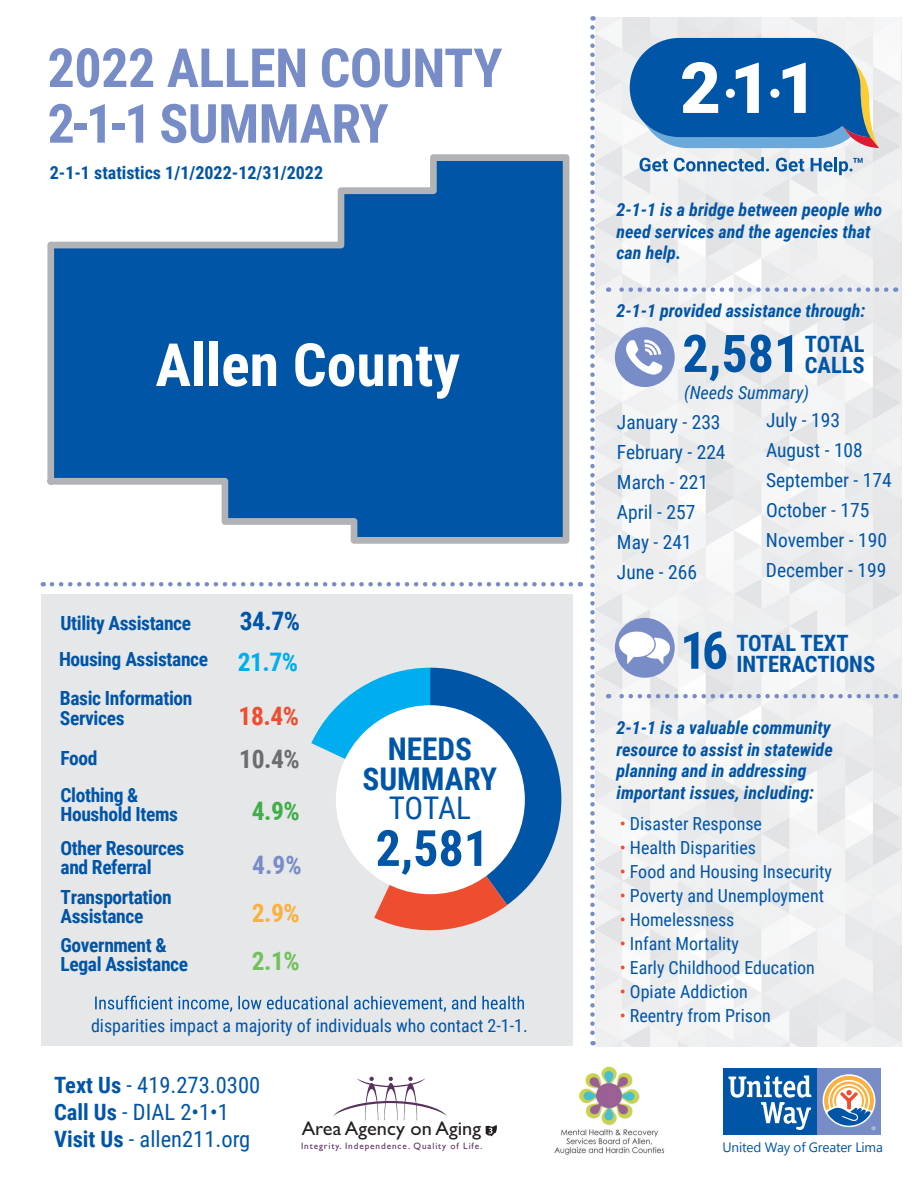
<style>
.page{position:relative;width:918px;height:1188px;background:#fff}
.page>*{position:absolute;margin:0;border:0;box-sizing:border-box;transform-origin:0 0}
.t1{font:700 59.7px "Roboto Condensed";color:#fff}
.t2{font:700 54px/55.7px "Roboto Condensed";letter-spacing:-.01em;color:#788dc7}
.t3{font:700 51.9px "Roboto Condensed";color:#0155a7}
.t4{font:700 49.95px "Roboto Condensed";color:#0155a7}
.t5{font:700 31.2px/29.1px "Roboto Condensed";color:#0155a7;text-align:center}
.t6{font:31.2px "Roboto Condensed";letter-spacing:-.015em;color:#0155a7}
.t7{font:700 25.5px "Roboto Condensed";color:#ef4d30}
.t8{font:700 25.5px "Roboto Condensed";color:#0155a7}
.t9{font:700 25.5px "Roboto Condensed";color:#6c6d70}
.t10{font:700 25.5px "Roboto Condensed";color:#fbb13d}
.t11{font:700 25.5px "Roboto Condensed";color:#72c15b}
.t12{font:700 25.5px "Roboto Condensed";color:#788dc7}
.t13{font:700 25.5px "Roboto Condensed";color:#40ae49}
.t14{font:22.5px/27px "Roboto Condensed";color:#0155a7}
.t15{font:700 22.5px/21px "Roboto Condensed";color:#0155a7}
.t16{font:19.8px "Gill Sans";color:#231f20}
.t17{font:700 19.5px/19.5px "Roboto Condensed";letter-spacing:-.02em;color:#0155a7}
.t18{font:19.5px/30px "Roboto Condensed";color:#0155a7}
.t19{font:18px "Roboto Condensed";color:#0155a7}
.t20{font:italic 700 18px/21.6px "Roboto Condensed";color:#0155a7}
.t21{font:700 18px "Roboto Condensed";color:#0155a7}
.t22{font:italic 18px "Roboto Condensed";color:#0155a7}
.t23{font:13.5px "Segoe UI Historic";letter-spacing:-.015em;color:#0155a7}
.t24{font:9.3px "Gill Sans";letter-spacing:.095em;color:#5b305e}
.s1{font-size:25.5px;color:#00aeef}
.s2{font-weight:700}
.s3{color:#ef4d30}
</style>
<div class="page">
<div style="left:41px;top:594px;width:532px;height:451px;background:#e6e7e9"></div>
<img style="left:595px;top:17px;width:307px;height:1030px">
<svg style="left:630px;top:38px;width:249px;height:110px;background:#427fb8"></svg>
<div style="left:726px;top:89px;width:9px;height:9px;background:#fff;border-radius:5px"></div>
<div style="left:770px;top:89px;width:9px;height:9px;background:#fff;border-radius:5px"></div>
<svg style="left:640px;top:158px;width:28px;height:14px"></svg>
<svg style="left:674px;top:157px;width:95px;height:15px"></svg>
<svg style="left:776px;top:158px;width:28px;height:14px"></svg>
<svg style="left:811px;top:158px;width:22px;height:14px"></svg>
<hr style="left:834px;top:157px;width:3px;height:14px;background:#0155a7">
<svg style="left:839px;top:158px;width:24px;height:17px"></svg>
<img style="left:554px;top:1066px;width:111px;height:89px">
<div style="left:817px;top:1068px;width:64px;height:66px;background:#788dc7"></div>
<div style="left:724px;top:1068px;width:93px;height:66px;background:#0155a7"></div>
<svg style="left:728px;top:1075px;width:83px;height:55px"></svg>
<svg style="left:824px;top:1076px;width:51px;height:54px"></svg>
<svg style="left:47px;top:154px;width:522px;height:390px;fill:#0155a7"></svg>
<div style="left:615px;top:327px;width:60px;height:60px;background:#788dc7;border-radius:50%"></div>
<svg style="left:626px;top:340px;width:36px;height:35px"></svg>
<div style="left:615px;top:618px;width:60px;height:60px;background:#788dc7;border-radius:50%"></div>
<svg style="left:618px;top:631px;width:53px;height:34px"></svg>
<svg style="left:590px;top:27px;width:5px;height:1018px"></svg>
<svg style="left:608px;top:287px;width:278px;height:5px"></svg>
<svg style="left:608px;top:694px;width:278px;height:4px"></svg>
<svg style="left:43px;top:582px;width:528px;height:4px"></svg>
<svg style="left:311px;top:668px;width:250px;height:263px"></svg>
<div style="left:336px;top:705px;width:189px;height:189px;background:#fff;border-radius:50%"></div>
<svg style="left:95px;top:996px;width:429px;height:16px"></svg>
<svg style="left:486px;top:1125px;width:11px;height:11px"></svg>
<svg style="left:333px;top:1077px;width:114px;height:43px"></svg>
<h2 class="t2" style="left:48px;top:38px;width:457px">2022 ALLEN COUNTY<br>2-1-1 SUMMARY</h2>
<p class="t21" style="left:50px;top:160px;width:275px">2-1-1 statistics 1/1/2022-12/31/2022</p>
<h1 class="t1" style="left:155px;top:323px;width:306px">Allen County</h1>
<p class="t17" style="left:61px;top:612px;width:132px">Utility Assistance</p>
<h3 class="t8" style="left:240px;top:603px;width:62px">34.7%</h3>
<p class="t17" style="left:59px;top:649px;width:241px">Housing Assistance <span class="s1">21.7%</span></p>
<p class="t17" style="left:60px;top:688px;width:134px">Basic Information<br>Services</p>
<h3 class="t7" style="left:239px;top:698px;width:62px">18.4%</h3>
<p class="t17" style="left:61px;top:747px;width:39px">Food</p>
<h3 class="t9" style="left:239px;top:741px;width:62px">10.4%</h3>
<p class="t17" style="left:60px;top:785px;width:119px">Clothing &amp;<br>Houshold Items</p>
<p class="t17" style="left:61px;top:837px;width:125px">Other Resources and Referral</p>
<p class="t17" style="left:61px;top:886px;width:113px">Transportation<br>Assistance</p>
<p class="t17" style="left:61px;top:934px;width:129px">Government &amp;<br>Legal Assistance</p>
<h3 class="t13" style="left:252px;top:793px;width:50px">4.9%</h3>
<h3 class="t12" style="left:252px;top:847px;width:51px">4.9%</h3>
<h3 class="t10" style="left:252px;top:895px;width:50px">2.9%</h3>
<h3 class="t11" style="left:252px;top:943px;width:50px">2.1%</h3>
<h3 class="t5" style="left:363px;top:734px;width:136px">NEEDS<br>SUMMARY</h3>
<h3 class="t6" style="left:389px;top:786px;width:84px">TOTAL</h3>
<h3 class="t4" style="left:376px;top:813px;width:115px">2,581</h3>
<p class="t19" style="left:91px;top:1013px;width:438px">disparities impact a majority of individuals who contact 2-1-1.</p>
<p class="t14" style="left:54px;top:1071px;width:208px"><span class="s2">Text Us</span> - 419.273.0300<br><span class="s2">Call Us</span> - DIAL 2•1•1<br><span class="s2">Visit Us</span> - allen211.org</p>
<p class="t16" style="left:302px;top:1117px;width:181px">Area Agency on Aging</p>
<p class="t24" style="left:301px;top:1141px;width:183px">Integrity. Independence. Quality of Life.</p>
<p class="t20" style="left:616px;top:198px;width:267px">2-1-1 is a bridge between people who need services and the agencies that can help.</p>
<p class="t20" style="left:616px;top:299px;width:250px">2-1-1 provided assistance through:</p>
<h3 class="t3" style="left:682px;top:317px;width:119px">2,581</h3>
<p class="t15" style="left:805px;top:333px;width:61px">TOTAL<br>CALLS</p>
<p class="t22" style="left:684px;top:380px;width:126px">(Needs Summary)</p>
<p class="t18" style="left:617px;top:407px;width:110px">January - 233<br>February - 224<br>March - 221<br>April - 257<br>May - 241<br>June - 266</p>
<p class="t18" style="left:766px;top:405px;width:127px">July - 193<br>August - 108<br>September - 174<br>October - 175<br>November - 190<br>December - 199</p>
<h3 class="t3" style="left:680px;top:614px;width:49px">16</h3>
<p class="t15" style="left:736px;top:631px;width:140px">TOTAL TEXT<br>INTERACTIONS</p>
<p class="t20" style="left:616px;top:716px;width:218px">2-1-1 is a valuable community resource to assist in statewide planning and in addressing important issues, including:</p>
<p class="t19" style="left:620px;top:811px;width:144px"><span class="s3">•</span> Disaster Response</p>
<p class="t19" style="left:620px;top:835px;width:138px"><span class="s3">•</span> Health Disparities</p>
<p class="t19" style="left:620px;top:859px;width:214px"><span class="s3">•</span> Food and Housing Insecurity</p>
<p class="t19" style="left:620px;top:883px;width:206px"><span class="s3">•</span> Poverty and Unemployment</p>
<p class="t19" style="left:620px;top:907px;width:116px"><span class="s3">•</span> Homelessness</p>
<p class="t19" style="left:620px;top:931px;width:121px"><span class="s3">•</span> Infant Mortality</p>
<p class="t19" style="left:620px;top:955px;width:197px"><span class="s3">•</span> Early Childhood Education</p>
<p class="t19" style="left:620px;top:979px;width:130px"><span class="s3">•</span> Opiate Addiction</p>
<p class="t19" style="left:620px;top:1003px;width:153px"><span class="s3">•</span> Reentry from Prison</p>
<p class="t23" style="left:723px;top:1139px;width:162px">United Way of Greater Lima</p>
</div>
